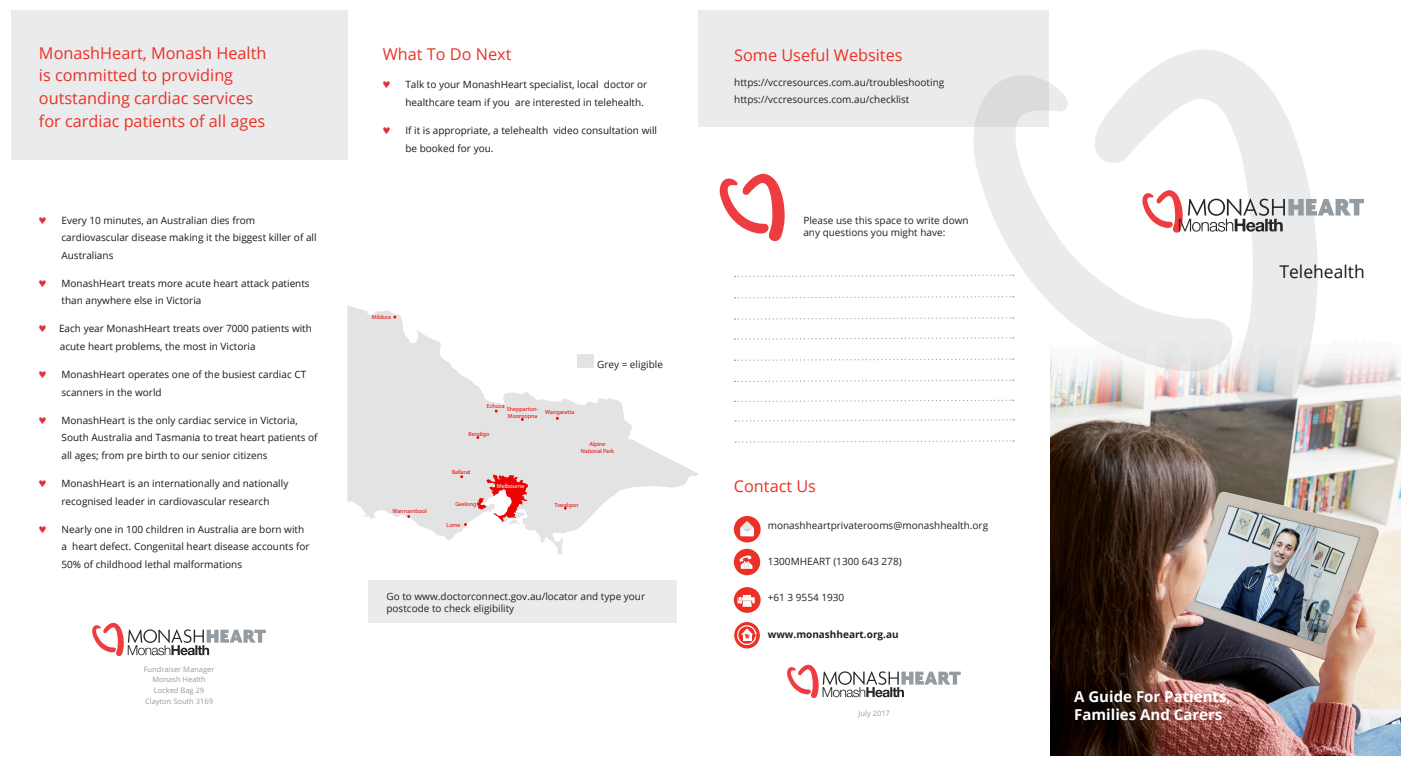
<style>
.page{position:relative;width:1411px;height:766px;background:#fff}
.page>*{position:absolute;margin:0;border:0;box-sizing:border-box;transform-origin:0 0}
.Paragraph_Style3{font:17.5px "Open Sans";color:#1a1918}
.Paragraph_Style3-2{font:16.25px "Open Sans";color:#ed3026}
.Paragraph_Style2{font:700 15px "Open Sans";color:#fff}
.Paragraph_Style3-3{font:10px/17.5px "Open Sans";color:#1a1918}
.Paragraph_Style15{font:10px/12px "Open Sans";color:#231f20}
.Paragraph_Style15-2{font:700 10px "Open Sans";color:#231f20}
.Paragraph_Style3-4{font:7.5px "Open Sans";color:#959ca1}
.t1{font:6px/7.1px "Myriad Pro";color:#eb0303;text-align:center}
.t2{font:6px "Myriad Pro";color:#fff}
.s1{color:#e62e35}
</style>
<div class="page">
<img style="left:1050px;top:358px;width:350px;height:396px">
<svg style="left:1093px;top:49px;width:224px;height:363px;fill:#eaebec"></svg>
<div style="left:733px;top:516px;width:27px;height:26px;background:#ed3026;border-radius:50%"></div>
<svg style="left:740px;top:521px;width:13px;height:15px"></svg>
<div style="left:733px;top:587px;width:27px;height:25px;background:#ed3026;border-radius:50%"></div>
<div style="left:743px;top:595px;width:8px;height:5px;background:#fff"></div>
<svg style="left:737px;top:597px;width:17px;height:9px"></svg>
<svg style="left:734px;top:621px;width:25px;height:27px"></svg>
<svg style="left:737px;top:625px;width:19px;height:20px"></svg>
<svg style="left:1233px;top:190px;width:130px;height:43px"></svg>
<svg style="left:973px;top:75px;width:260px;height:297px"></svg>
<svg style="left:733px;top:548px;width:27px;height:27px"></svg>
<div style="left:11px;top:11px;width:336px;height:149px;background:#eaebec"></div>
<svg style="left:92px;top:622px;width:174px;height:34px"></svg>
<svg style="left:739px;top:555px;width:13px;height:13px"></svg>
<div style="left:369px;top:580px;width:308px;height:43px;background:#eaebec"></div>
<div style="left:698px;top:11px;width:351px;height:116px;background:linear-gradient(to right,#eceded,#e6e7e9)"></div>
<svg style="left:787px;top:664px;width:173px;height:34px"></svg>
<svg style="left:719px;top:173px;width:65px;height:69px"></svg>
<svg style="left:734px;top:295px;width:279px;height:4px"></svg>
<svg style="left:734px;top:316px;width:279px;height:4px"></svg>
<svg style="left:734px;top:336px;width:279px;height:4px"></svg>
<svg style="left:734px;top:358px;width:279px;height:3px"></svg>
<svg style="left:734px;top:379px;width:279px;height:3px"></svg>
<svg style="left:734px;top:399px;width:279px;height:3px"></svg>
<svg style="left:735px;top:419px;width:279px;height:3px"></svg>
<svg style="left:735px;top:440px;width:279px;height:3px"></svg>
<svg style="left:734px;top:274px;width:279px;height:4px"></svg>
<svg style="left:347px;top:306px;width:351px;height:248px"></svg>
<svg style="left:555px;top:416px;width:4px;height:4px"></svg>
<svg style="left:477px;top:474px;width:51px;height:50px"></svg>
<p class="Paragraph_Style3-2" style="left:39px;top:41px;width:229px">MonashHeart, Monash Health</p>
<p class="Paragraph_Style3-2" style="left:39px;top:64px;width:196px">is committed to providing</p>
<p class="Paragraph_Style3-2" style="left:39px;top:87px;width:216px">outstanding cardiac services</p>
<p class="Paragraph_Style3-2" style="left:39px;top:110px;width:228px">for cardiac patients of all ages</p>
<p class="Paragraph_Style3-3" style="left:61px;top:211px;width:257px">Every 10 minutes, an Australian dies from cardiovascular disease making it the biggest killer of all<br>Australians</p>
<p class="Paragraph_Style3-3" style="left:61px;top:274px;width:250px">MonashHeart treats more acute heart attack patients than anywhere else in Victoria</p>
<p class="Paragraph_Style3-3" style="left:60px;top:320px;width:254px;text-indent:-21px"><span class="s1">♥</span> Each year MonashHeart treats over 7000 patients with acute heart problems, the most in Victoria</p>
<p class="Paragraph_Style3-3" style="left:61px;top:365px;width:246px">MonashHeart operates one of the busiest cardiac CT scanners in the world</p>
<p class="Paragraph_Style3-3" style="left:61px;top:411px;width:257px">MonashHeart is the only cardiac service in Victoria,<br>South Australia and Tasmania to treat heart patients of all ages; from pre birth to our senior citizens</p>
<p class="Paragraph_Style3-3" style="left:61px;top:474px;width:228px">MonashHeart is an internationally and nationally recognised leader in cardiovascular research</p>
<p class="Paragraph_Style3-3" style="left:61px;top:520px;width:249px">Nearly one in 100 children in Australia are born with a heart defect. Congenital heart disease accounts for<br>50% of childhood lethal malformations</p>
<p class="Paragraph_Style3-4" style="left:144px;top:663px;width:72px">Fundraiser Manager</p>
<p class="Paragraph_Style3-4" style="left:152px;top:674px;width:55px">Monash Health</p>
<p class="Paragraph_Style3-4" style="left:154px;top:685px;width:52px">Locked Bag 29</p>
<p class="Paragraph_Style3-4" style="left:145px;top:695px;width:69px">Clayton South 3169</p>
<p class="Paragraph_Style3-2" style="left:383px;top:43px;width:130px">What To Do Next</p>
<p class="Paragraph_Style3-3" style="left:405px;top:76px;width:243px">Talk to your MonashHeart specialist, local doctor or healthcare team if you are interested in telehealth.</p>
<p class="Paragraph_Style3-3" style="left:405px;top:121px;width:253px;line-height:18px">If it is appropriate, a telehealth video consultation will be booked for you.</p>
<p class="t1" style="left:372px;top:313px;width:21px">Mildura</p>
<p class="t1" style="left:392px;top:507px;width:36px">Warrnambool</p>
<p class="t1" style="left:487px;top:405px;width:53px;text-align:right">Echuca Shepparton-<br>Mooroopna</p>
<p class="t1" style="left:545px;top:408px;width:30px">Wangaratta</p>
<p class="t1" style="left:468px;top:430px;width:22px">Bendigo</p>
<p class="Paragraph_Style15" style="left:597px;top:358px;width:67px">Grey = eligible</p>
<p class="t1" style="left:452px;top:468px;width:20px">Ballarat</p>
<p class="t1" style="left:455px;top:500px;width:23px">Geelong</p>
<p class="t1" style="left:446px;top:520px;width:15px">Lome</p>
<p class="t2" style="left:497px;top:481px;width:29px">Melbourne</p>
<p class="t1" style="left:581px;top:440px;width:35px">Alpine<br>National Park</p>
<p class="t1" style="left:554px;top:501px;width:25px">Traralgon</p>
<p class="Paragraph_Style15" style="left:386px;top:589px;width:260px">Go to www.doctorconnect.gov.au/locator and type your postcode to check eligibility</p>
<p class="Paragraph_Style3-2" style="left:734px;top:44px;width:170px">Some Useful Websites</p>
<p class="Paragraph_Style15" style="left:734px;top:76px;width:212px">https://vccresources.com.au/troubleshooting</p>
<p class="Paragraph_Style15" style="left:734px;top:93px;width:177px">https://vccresources.com.au/checklist</p>
<p class="Paragraph_Style15" style="left:803px;top:214px;width:167px">Please use this space to write down any questions you might have:</p>
<p class="Paragraph_Style3-2" style="left:733px;top:475px;width:84px">Contact Us</p>
<p class="Paragraph_Style15" style="left:767px;top:518px;width:222px">monashheartprivaterooms@monashhealth.org</p>
<p class="Paragraph_Style15" style="left:767px;top:555px;width:135px">1300MHEART (1300 643 278)</p>
<p class="Paragraph_Style15" style="left:767px;top:591px;width:78px">+61 3 9554 1930</p>
<p class="Paragraph_Style15-2" style="left:767px;top:626px;width:132px">www.monashheart.org.au</p>
<p class="Paragraph_Style3-4" style="left:858px;top:707px;width:33px">July 2017</p>
<p class="Paragraph_Style3" style="left:1279px;top:259px;width:87px">Telehealth</p>
<p class="Paragraph_Style2" style="left:1074px;top:686px;width:158px">A Guide For Patients,</p>
<p class="Paragraph_Style2" style="left:1074px;top:703px;width:150px">Families And Carers</p>
</div>
